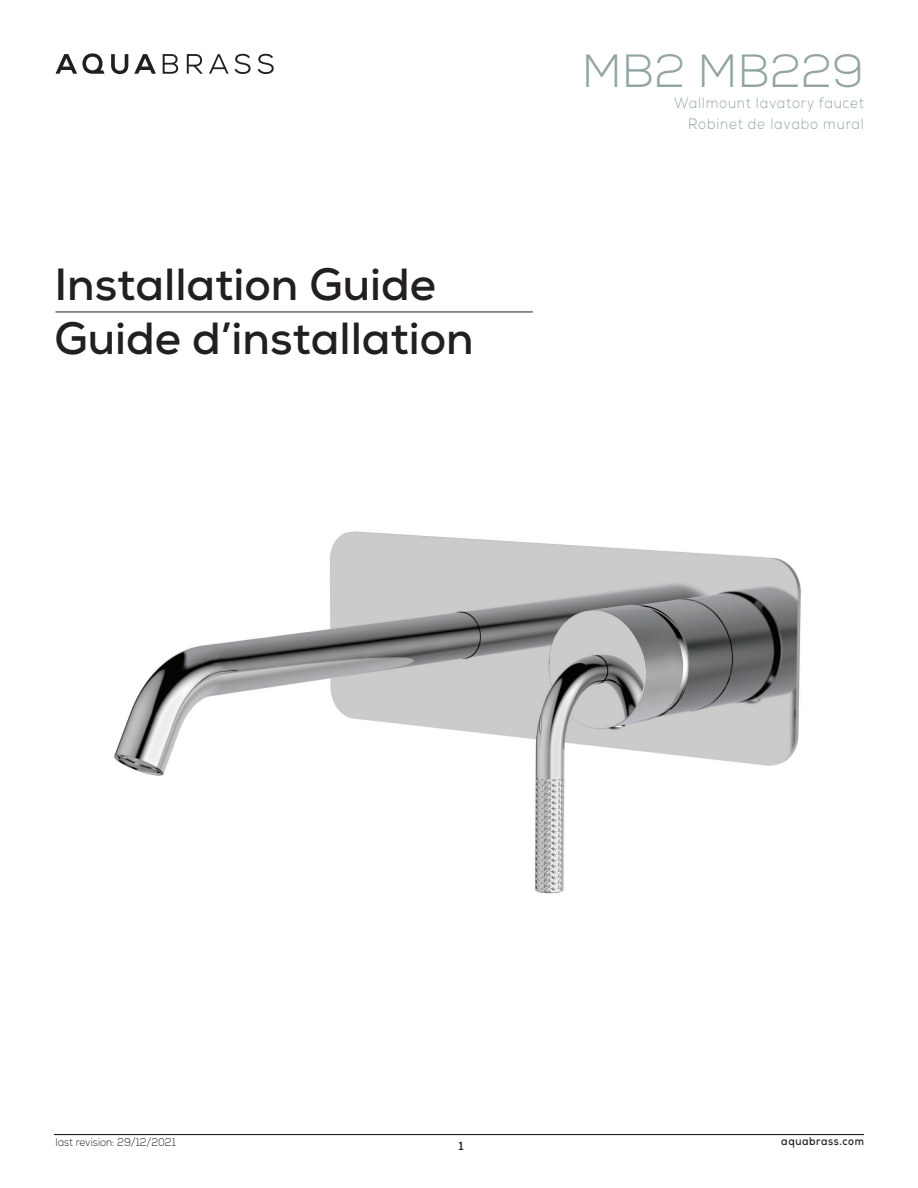
<style>
.page{position:relative;width:918px;height:1188px;background:#fff}
.page>*{position:absolute;margin:0;border:0;box-sizing:border-box;transform-origin:0 0}
.t1{font:300 46.5px "Nexa";color:#91a5a4}
.t2{font:700 45px/54px "Nexa";color:#231f20}
.t3{font:300 15px/21px "Nexa";letter-spacing:.06em;color:#91a5a4;text-align:right;scale:.9 1}
.t4{font:700 12px "Nexa";color:#231f20}
.t5{font:300 11.25px "Nexa";color:#231f20;scale:.9 1}
.t6{font:700 11.25px "Nexa";letter-spacing:.06em;color:#231f20;scale:.9 1}
</style>
<div class="page">
<svg style="left:111px;top:54px;width:17px;height:20px"></svg>
<svg style="left:134px;top:54px;width:22px;height:20px"></svg>
<svg style="left:163px;top:54px;width:15px;height:20px"></svg>
<svg style="left:187px;top:54px;width:16px;height:20px"></svg>
<svg style="left:209px;top:54px;width:20px;height:20px"></svg>
<svg style="left:235px;top:54px;width:16px;height:20px"></svg>
<svg style="left:258px;top:54px;width:16px;height:20px"></svg>
<svg style="left:55px;top:53px;width:50px;height:21px"></svg>
<hr style="left:54px;top:1134px;width:810px;height:1px;background:#231f20">
<hr style="left:56px;top:312px;width:477px;height:1px;background:#231f20">
<img style="left:114px;top:531px;width:687px;height:363px">
<p class="t2" style="left:55px;top:257px;width:421px">Installation Guide<br>Guide d’installation</p>
<h1 class="t1" style="left:582px;top:44px;width:284px">MB2 MB229</h1>
<p class="t3" style="left:674px;top:93px;width:213px">Wallmount lavatory faucet<br>Robinet de lavabo mural</p>
<p class="t5" style="left:56px;top:1136px;width:135px">last revision: 29/12/2021</p>
<p class="t6" style="left:781px;top:1134px;width:93px">aquabrass.com</p>
<p class="t4" style="left:459px;top:1138px;width:7px">1</p>
</div>
